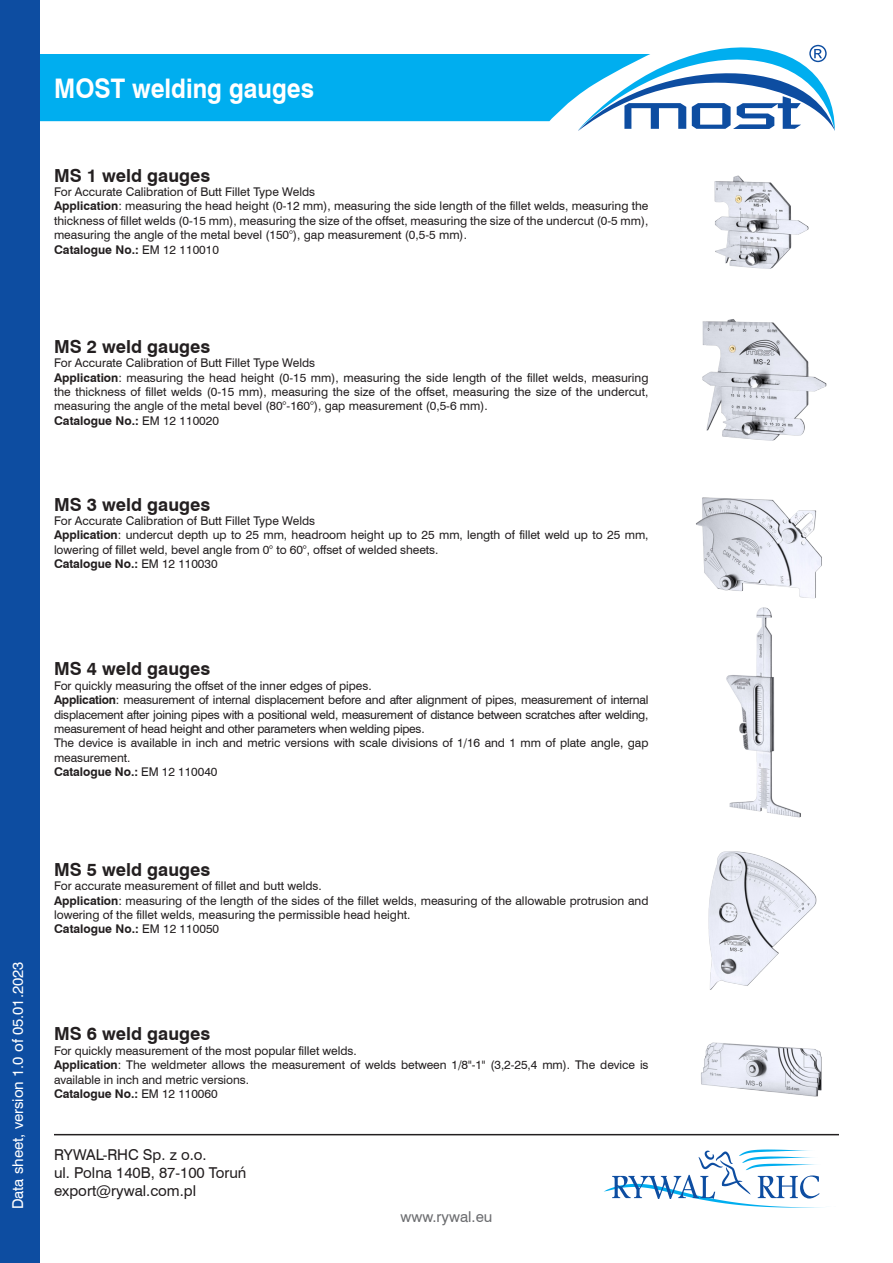
<style>
.page{position:relative;width:893px;height:1263px;background:#fff}
.page>*{position:absolute;margin:0;border:0;box-sizing:border-box;transform-origin:0 0}
.t1{font:700 27px "Swiss 721 BT";color:#fff;scale:.9 1}
._2020_Nazwa_produktu{font:700 18px "Swiss 721 BT";color:#231f20}
.t2{font:15px/18px "Swiss 721 BT";color:#231f20}
.t3{font:15px "Swiss 721 BT";color:#fff}
.t4{font:15px "Swiss 721 BT";color:#6c6d70}
._2020_Tekst_podstawo{font:12px/14.4px "Swiss 721 BT";letter-spacing:-.005em;color:#231f20}
._2020_Tekst_podstawo-2{font:700 12px "Swiss 721 BT";letter-spacing:-.005em;color:#231f20}
.s1{font-weight:700}
.s2{font-weight:400}
</style>
<div class="page">
<div style="left:0;top:0;width:39px;height:1263px;background:#0d4da1"></div>
<svg style="left:39px;top:43px;width:796px;height:88px"></svg>
<hr style="left:54px;top:1134px;width:785px;height:1px;background:#231f20">
<svg style="left:604px;top:1149px;width:216px;height:58px"></svg>
<img style="left:714px;top:175px;width:95px;height:94px">
<img style="left:702px;top:319px;width:125px;height:122px">
<img style="left:696px;top:497px;width:126px;height:94px">
<img style="left:726px;top:591px;width:90px;height:227px">
<img style="left:708px;top:851px;width:109px;height:139px">
<img style="left:701px;top:1042px;width:121px;height:55px">
<p class="t1" style="left:54px;top:70px;width:290px">MOST welding gauges</p>
<p class="_2020_Nazwa_produktu" style="left:54px;top:163px;width:158px">MS 1 weld gauges</p>
<p class="_2020_Tekst_podstawo" style="left:54px;top:184px;width:263px">For Accurate Calibration of Butt Fillet Type Welds</p>
<p class="_2020_Tekst_podstawo" style="left:54px;top:199px;width:596px;text-align:justify"><span class="s1">Application</span>: measuring the head height (0-12 mm), measuring the side length of the fillet welds, measuring the thickness of fillet welds (0-15 mm), measuring the size of the offset, measuring the size of the undercut (0-5 mm), measuring the angle of the metal bevel (150°), gap measurement (0,5-5 mm).</p>
<p class="_2020_Tekst_podstawo-2" style="left:54px;top:241px;width:167px">Catalogue No.: <span class="s2">EM 12 110010</span></p>
<p class="_2020_Nazwa_produktu" style="left:54px;top:334px;width:158px">MS 2 weld gauges</p>
<p class="_2020_Tekst_podstawo" style="left:54px;top:355px;width:263px">For Accurate Calibration of Butt Fillet Type Welds</p>
<p class="_2020_Tekst_podstawo" style="left:54px;top:370px;width:596px;text-align:justify"><span class="s1">Application</span>: measuring the head height (0-15 mm), measuring the side length of the fillet welds, measuring the thickness of fillet welds (0-15 mm), measuring the size of the offset, measuring the size of the undercut, measuring the angle of the metal bevel (80°-160°), gap measurement (0,5-6 mm).</p>
<p class="_2020_Tekst_podstawo-2" style="left:54px;top:412px;width:167px">Catalogue No.: <span class="s2">EM 12 110020</span></p>
<p class="_2020_Nazwa_produktu" style="left:54px;top:492px;width:158px">MS 3 weld gauges</p>
<p class="_2020_Tekst_podstawo" style="left:54px;top:513px;width:263px">For Accurate Calibration of Butt Fillet Type Welds</p>
<p class="_2020_Tekst_podstawo" style="left:54px;top:527px;width:596px"><span class="s1">Application</span>: undercut depth up to 25 mm, headroom height up to 25 mm, length of fillet weld up to 25 mm, lowering of fillet weld, bevel angle from 0° to 60°, offset of welded sheets.</p>
<p class="_2020_Tekst_podstawo-2" style="left:54px;top:556px;width:165px">Catalogue No.: <span class="s2">EM 12 110030</span></p>
<p class="_2020_Nazwa_produktu" style="left:54px;top:656px;width:158px">MS 4 weld gauges</p>
<p class="_2020_Tekst_podstawo" style="left:54px;top:678px;width:319px">For quickly measuring the offset of the inner edges of pipes.</p>
<p class="_2020_Tekst_podstawo" style="left:54px;top:692px;width:596px;text-align:justify"><span class="s1">Application</span>: measurement of internal displacement before and after alignment of pipes, measurement of internal displacement after joining pipes with a positional weld, measurement of distance between scratches after welding, measurement of head height and other parameters when welding pipes.</p>
<p class="_2020_Tekst_podstawo" style="left:54px;top:735px;width:596px">The device is available in inch and metric versions with scale divisions of 1/16 and 1 mm of plate angle, gap measurement.</p>
<p class="_2020_Tekst_podstawo-2" style="left:54px;top:764px;width:165px">Catalogue No.: <span class="s2">EM 12 110040</span></p>
<p class="t3" style="left:7px;top:1209px;width:250px;rotate:-90deg">Data sheet, version 1.0 of 05.01.2023</p>
<p class="_2020_Nazwa_produktu" style="left:54px;top:857px;width:158px">MS 5 weld gauges</p>
<p class="_2020_Tekst_podstawo" style="left:54px;top:878px;width:269px">For accurate measurement of fillet and butt welds.</p>
<p class="_2020_Tekst_podstawo" style="left:54px;top:893px;width:596px"><span class="s1">Application</span>: measuring of the length of the sides of the fillet welds, measuring of the allowable protrusion and lowering of the fillet welds, measuring the permissible head height.</p>
<p class="_2020_Tekst_podstawo-2" style="left:54px;top:921px;width:167px">Catalogue No.: <span class="s2">EM 12 110050</span></p>
<p class="_2020_Nazwa_produktu" style="left:54px;top:1021px;width:158px">MS 6 weld gauges</p>
<p class="_2020_Tekst_podstawo" style="left:54px;top:1043px;width:304px">For quickly measurement of the most popular fillet welds.</p>
<p class="_2020_Tekst_podstawo" style="left:54px;top:1057px;width:596px"><span class="s1">Application</span>: The weldmeter allows the measurement of welds between 1/8"-1" (3,2-25,4 mm). The device is available in inch and metric versions.</p>
<p class="_2020_Tekst_podstawo-2" style="left:54px;top:1085px;width:165px">Catalogue No.: <span class="s2">EM 12 110060</span></p>
<p class="t2" style="left:54px;top:1145px;width:194px">RYWAL-RHC Sp. z o.o.<br>ul. Polna 140B, 87-100 Toruń export@rywal.com.pl</p>
<p class="t4" style="left:401px;top:1206px;width:93px">www.rywal.eu</p>
</div>
